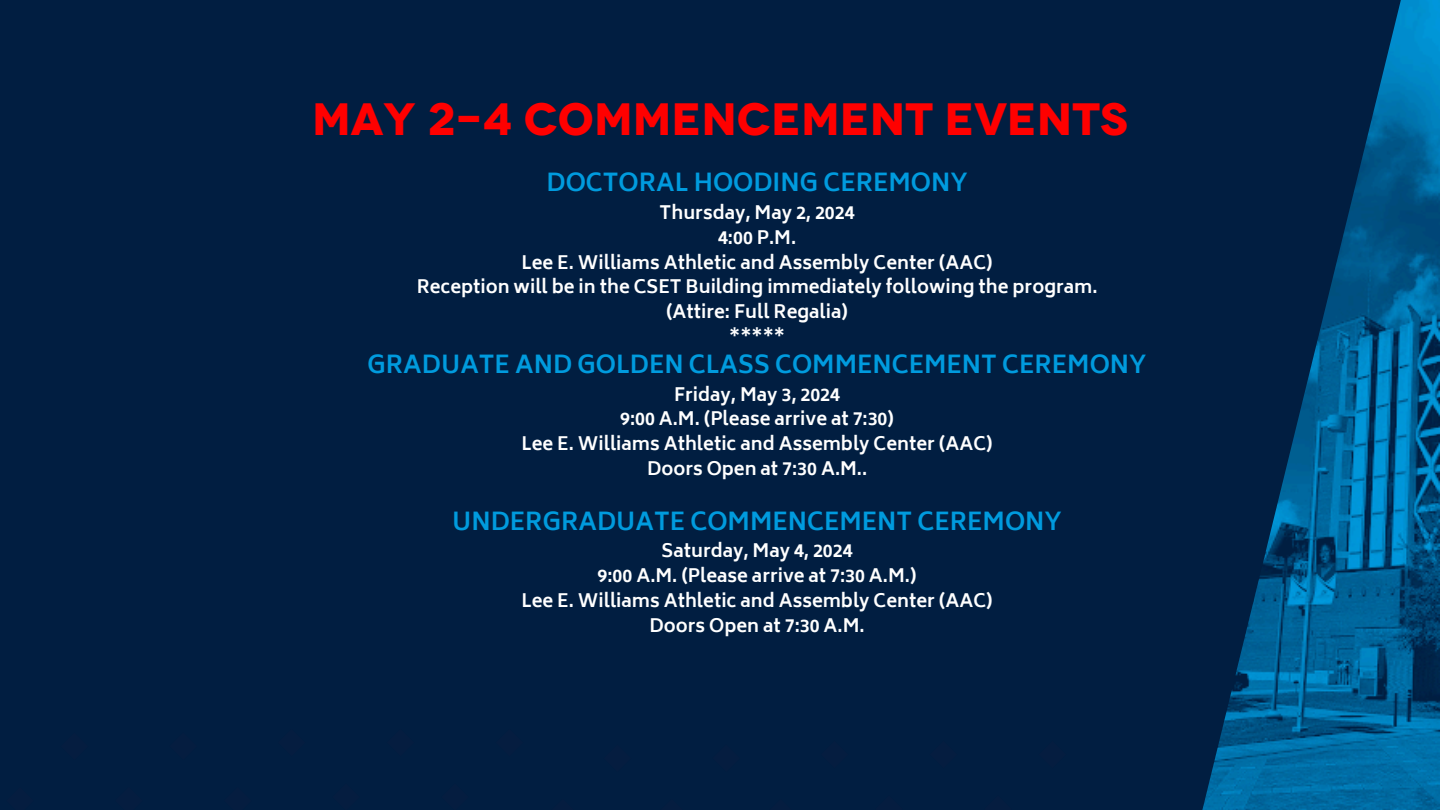
<style>
.page{position:relative;width:1440px;height:810px;background:#011e41}
.page>*{position:absolute;margin:0;border:0;box-sizing:border-box;transform-origin:0 0}
.t1{font:700 45.3px "Novecentowide";color:#f00}
.t2{font:700 24px "Biryani";color:#009bde}
.t3{font:700 18px/24.8px "Biryani";color:#fff;text-align:center}
</style>
<div class="page">
<img style="left:1202px;top:0;width:238px;height:810px">
<h1 class="t1" style="left:312px;top:88px;width:817px">MAY 2-4 COMMENCEMENT EVENTS</h1>
<h2 class="t2" style="left:547px;top:169px;width:423px">DOCTORAL HOODING CEREMONY</h2>
<p class="t3" style="left:417px;top:200px;width:682px">Thursday, May 2, 2024<br>4:00 P.M.<br>Lee E. Williams Athletic and Assembly Center (AAC)<br>Reception will be in the CSET Building immediately following the program. (Attire: Full Regalia)<br>*****</p>
<h2 class="t2" style="left:368px;top:351px;width:781px">GRADUATE AND GOLDEN CLASS COMMENCEMENT CEREMONY</h2>
<p class="t3" style="left:522px;top:382px;width:473px">Friday, May 3, 2024<br>9:00 A.M. (Please arrive at 7:30)<br>Lee E. Williams Athletic and Assembly Center (AAC)<br>Doors Open at 7:30 A.M..</p>
<h2 class="t2" style="left:452px;top:507px;width:611px">UNDERGRADUATE COMMENCEMENT CEREMONY</h2>
<p class="t3" style="left:522px;top:539px;width:473px">Saturday, May 4, 2024<br>9:00 A.M. (Please arrive at 7:30 A.M.)<br>Lee E. Williams Athletic and Assembly Center (AAC)<br>Doors Open at 7:30 A.M.</p>
</div>
